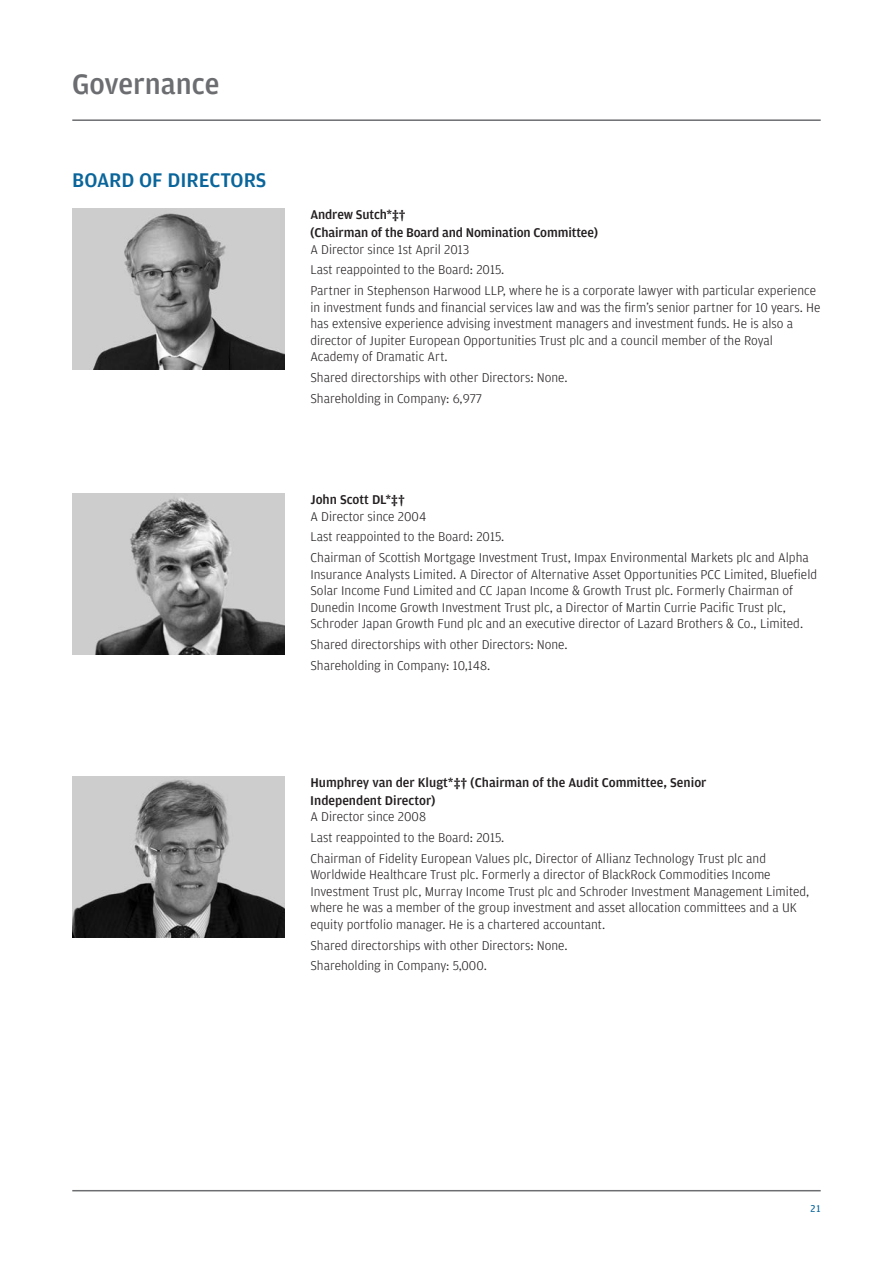
<style>
.page{position:relative;width:893px;height:1263px;background:#fff}
.page>*{position:absolute;margin:0;border:0;box-sizing:border-box;transform-origin:0 0}
.t1{font:500 30px "Amplitude";color:#6c6d70}
.t2{font:500 21px "Amplitude";color:#0a659b}
.t3{font:300 13.5px/20.7px "Amplitude";color:#231f20}
.t4{font:500 13.5px/18px "Amplitude";color:#231f20}
.t5{font:10.5px "Amplitude";color:#0a659b}
</style>
<div class="page">
<hr style="left:72px;top:1190px;width:749px;height:1px;background:#6c6d70">
<hr style="left:72px;top:119px;width:749px;height:2px;background:#6c6d70">
<img style="left:72px;top:208px;width:213px;height:162px">
<img style="left:72px;top:776px;width:213px;height:162px">
<img style="left:72px;top:493px;width:213px;height:162px">
<h1 class="t1" style="left:72px;top:66px;width:149px">Governance</h1>
<h2 class="t2" style="left:72px;top:167px;width:196px">BOARD OF DIRECTORS</h2>
<p class="t4" style="left:310px;top:205px;width:290px">Andrew Sutch*‡†<br>(Chairman of the Board and Nomination Committee)</p>
<p class="t3" style="left:310px;top:239px;width:507px">A Director since 1st April 2013<br>Last reappointed to the Board: 2015.<br>Partner in Stephenson Harwood LLP, where he is a corporate lawyer with particular experience</p>
<p class="t3" style="left:310px;top:299px;width:512px;line-height:16.5px">in investment funds and financial services law and was the firm’s senior partner for 10 years. He has extensive experience advising investment managers and investment funds. He is also a director of Jupiter European Opportunities Trust plc and a council member of the Royal Academy of Dramatic Art.</p>
<p class="t3" style="left:310px;top:367px;width:259px">Shared directorships with other Directors: None.<br>Shareholding in Company: 6,977</p>
<p class="t4" style="left:310px;top:490px;width:96px">John Scott DL*‡†</p>
<p class="t3" style="left:310px;top:506px;width:500px">A Director since 2004<br>Last reappointed to the Board: 2015.<br>Chairman of Scottish Mortgage Investment Trust, Impax Environmental Markets plc and Alpha</p>
<p class="t3" style="left:310px;top:566px;width:508px;line-height:16.5px">Insurance Analysts Limited. A Director of Alternative Asset Opportunities PCC Limited, Bluefield Solar Income Fund Limited and CC Japan Income &amp; Growth Trust plc. Formerly Chairman of Dunedin Income Growth Investment Trust plc, a Director of Martin Currie Pacific Trust plc, Schroder Japan Growth Fund plc and an executive director of Lazard Brothers &amp; Co., Limited.</p>
<p class="t3" style="left:310px;top:634px;width:259px">Shared directorships with other Directors: None.<br>Shareholding in Company: 10,148.</p>
<p class="t4" style="left:310px;top:773px;width:398px">Humphrey van der Klugt*‡† (Chairman of the Audit Committee, Senior<br>Independent Director)</p>
<p class="t3" style="left:310px;top:806px;width:457px">A Director since 2008<br>Last reappointed to the Board: 2015.<br>Chairman of Fidelity European Values plc, Director of Allianz Technology Trust plc and</p>
<p class="t3" style="left:310px;top:866px;width:500px;line-height:16.5px">Worldwide Healthcare Trust plc. Formerly a director of BlackRock Commodities Income Investment Trust plc, Murray Income Trust plc and Schroder Investment Management Limited, where he was a member of the group investment and asset allocation committees and a UK equity portfolio manager. He is a chartered accountant.</p>
<p class="t3" style="left:310px;top:935px;width:259px">Shared directorships with other Directors: None.<br>Shareholding in Company: 5,000.</p>
<p class="t5" style="left:811px;top:1202px;width:12px">21</p>
</div>
